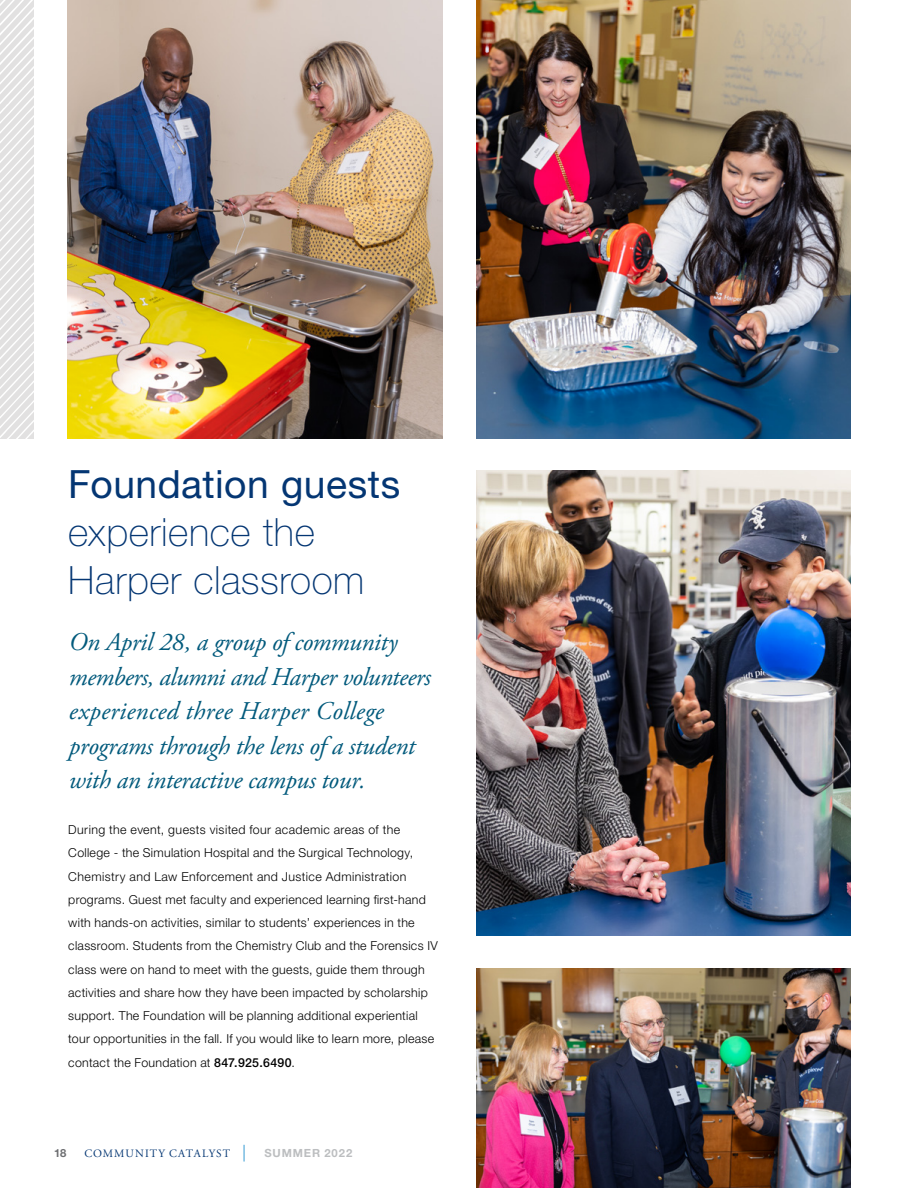
<style>
.page{position:relative;width:918px;height:1188px;background:#fff}
.page>*{position:absolute;margin:0;border:0;box-sizing:border-box;transform-origin:0 0}
.t1{font:100 39px/48px "Helvetica Neue LT Std";letter-spacing:.015em;color:#043673}
.t2{font:39px "Helvetica Neue LT Std";letter-spacing:.01em;color:#043673}
.t3{font:italic 25.5px/34.5px "Adobe Garamond Pro";letter-spacing:-.01em;color:#025a7c}
.t4{font:300 12.3px/23.2px "Helvetica Neue LT Std";letter-spacing:.025em;color:#000}
.t5{font:11.25px "Adobe Garamond Pro";letter-spacing:.095em;color:#043673}
.t6{font:700 11.25px "Helvetica Neue LT Std";letter-spacing:.075em;color:#bcbec0}
.t7{font:700 11.25px "Helvetica Neue LT Std";color:#6d6e71}
.s1{font-weight:500}
</style>
<div class="page">
<svg style="left:244px;top:1145px;width:1px;height:17px"></svg>
<img style="left:68px;top:0;width:374px;height:438px">
<img style="left:476px;top:0;width:375px;height:438px">
<img style="left:476px;top:470px;width:375px;height:466px">
<img style="left:476px;top:969px;width:375px;height:219px">
<svg style="left:0;top:0;width:34px;height:438px"></svg>
<h1 class="t2" style="left:68px;top:461px;width:333px">Foundation guests</h1>
<h1 class="t1" style="left:68px;top:508px;width:298px">experience the<br>Harper classroom</h1>
<h2 class="t3" style="left:69px;top:625px;width:363px">On April 28, a group of community members, alumni and Harper volunteers experienced three Harper College programs through the lens of a student with an interactive campus tour.</h2>
<p class="t4" style="left:68px;top:818px;width:371px">During the event, guests visited four academic areas of the College - the Simulation Hospital and the Surgical Technology, Chemistry and Law Enforcement and Justice Administration programs. Guest met faculty and experienced learning first-hand with hands-on activities, similar to students’ experiences in the classroom. Students from the Chemistry Club and the Forensics IV class were on hand to meet with the guests, guide them through activities and share how they have been impacted by scholarship support. The Foundation will be planning additional experiential tour opportunities in the fall. If you would like to learn more, please contact the Foundation at <span class="s1">847.925.6490</span>.</p>
<p class="t7" style="left:54px;top:1146px;width:14px">18</p>
<p class="t5" style="left:84px;top:1147px;width:147px">COMMUNITY CATALYST</p>
<p class="t6" style="left:265px;top:1146px;width:89px">SUMMER 2022</p>
</div>
